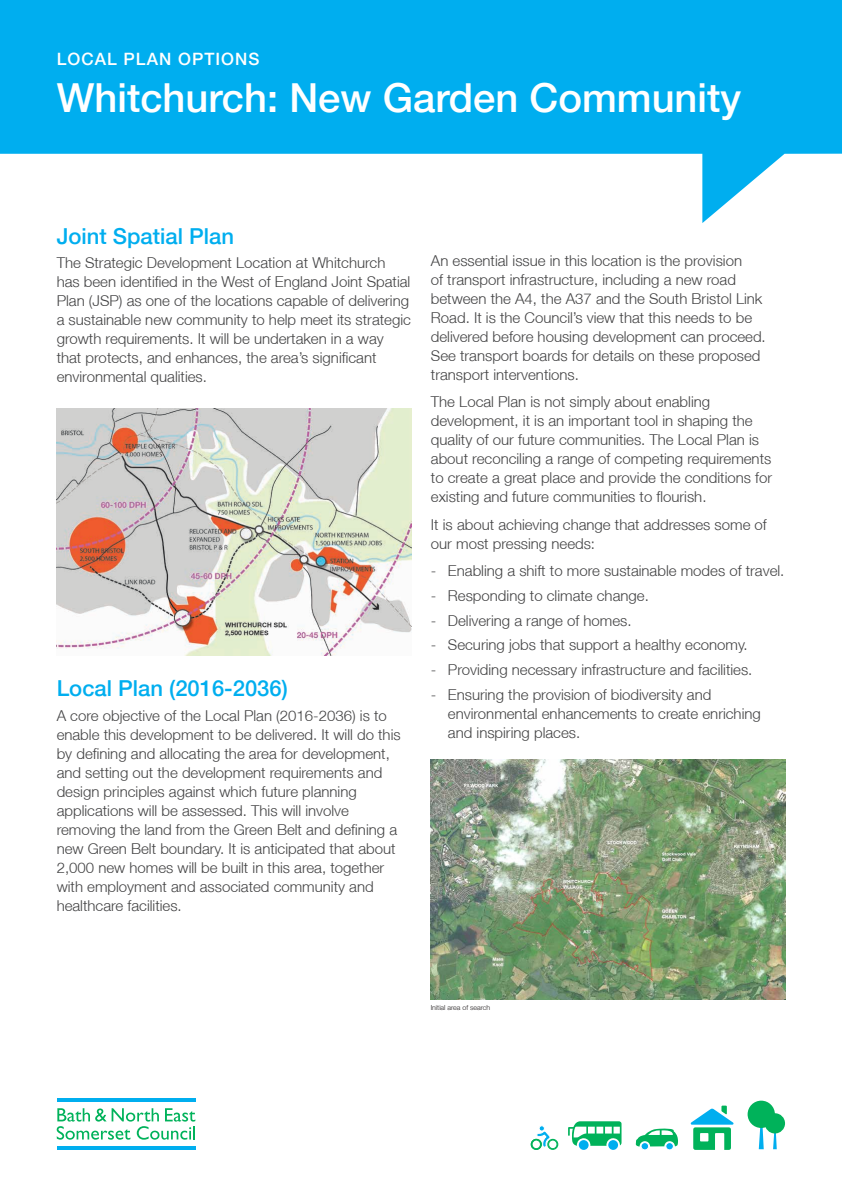
<style>
.page{position:relative;width:842px;height:1192px;background:#fff}
.page>*{position:absolute;margin:0;border:0;box-sizing:border-box;transform-origin:0 0}
.t1{font:500 40px "Helvetica Neue LT";color:#fff}
.t2{font:500 22px "Helvetica Neue LT";color:#00aeef}
.t3{font:500 17px "Helvetica Neue LT";letter-spacing:.06em;color:#fff}
.t4{font:300 15px/19px "Helvetica Neue LT";color:#414142}
.t5{font:300 7px "Helvetica Neue LT";color:#231f20}
</style>
<div class="page">
<svg style="left:0;top:0;width:842px;height:223px;fill:#00aeef"></svg>
<img style="left:57px;top:408px;width:354px;height:247px">
<svg style="left:773px;top:1133px;width:4px;height:16px"></svg>
<div style="left:765px;top:1113px;width:20px;height:20px;background:#00b25a;border-radius:50%"></div>
<svg style="left:759px;top:1128px;width:5px;height:21px"></svg>
<div style="left:747px;top:1101px;width:28px;height:27px;background:#00b25a;border-radius:50%"></div>
<svg style="left:690px;top:1106px;width:43px;height:44px"></svg>
<div style="left:641px;top:1143px;width:8px;height:7px;background:#00aeef;border-radius:50%"></div>
<div style="left:641px;top:1142px;width:8px;height:8px;border:1px solid #fff;border-radius:50%"></div>
<div style="left:666px;top:1143px;width:7px;height:7px;background:#00aeef;border-radius:50%"></div>
<div style="left:665px;top:1142px;width:9px;height:8px;border:1px solid #fff;border-radius:50%"></div>
<svg style="left:568px;top:1121px;width:53px;height:25px"></svg>
<div style="left:608px;top:1140px;width:10px;height:10px;background:#00aeef;border-radius:50%"></div>
<div style="left:579px;top:1140px;width:10px;height:10px;background:#00aeef;border-radius:50%"></div>
<svg style="left:531px;top:1126px;width:27px;height:24px"></svg>
<div style="left:548px;top:1140px;width:9px;height:9px;border:1px solid #00b25a;border-radius:50%"></div>
<div style="left:532px;top:1140px;width:9px;height:9px;border:1px solid #00b25a;border-radius:50%"></div>
<svg style="left:636px;top:1129px;width:42px;height:18px"></svg>
<hr style="left:57px;top:1147px;width:138px;height:3px;background:#00aeef">
<hr style="left:57px;top:1098px;width:138px;height:3px;background:#00aeef">
<svg style="left:57px;top:1108px;width:138px;height:32px"></svg>
<img style="left:431px;top:760px;width:354px;height:239px">
<p class="t3" style="left:57px;top:49px;width:204px">LOCAL PLAN OPTIONS</p>
<h1 class="t1" style="left:57px;top:73px;width:686px">Whitchurch: New Garden Community</h1>
<h2 class="t2" style="left:57px;top:223px;width:179px">Joint Spatial Plan</h2>
<p class="t4" style="left:57px;top:253px;width:356px">The Strategic Development Location at Whitchurch has been identified in the West of England Joint Spatial Plan (JSP) as one of the locations capable of delivering a sustainable new community to help meet its strategic growth requirements. It will be undertaken in a way that protects, and enhances, the area’s significant environmental qualities.</p>
<p class="t4" style="left:431px;top:251px;width:336px">An essential issue in this location is the provision<br>of transport infrastructure, including a new road between the A4, the A37 and the South Bristol Link Road. It is the Council’s view that this needs to be delivered before housing development can proceed.<br>See transport boards for details on these proposed transport interventions.</p>
<p class="t4" style="left:431px;top:392px;width:343px">The Local Plan is not simply about enabling development, it is an important tool in shaping the quality of our future communities. The Local Plan is about reconciling a range of competing requirements to create a great place and provide the conditions for existing and future communities to flourish.</p>
<p class="t4" style="left:431px;top:515px;width:337px">It is about achieving change that addresses some of our most pressing needs:</p>
<p class="t4" style="left:431px;top:561px;width:355px">- Enabling a shift to more sustainable modes of travel.</p>
<p class="t4" style="left:431px;top:586px;width:219px">- Responding to climate change.</p>
<p class="t4" style="left:431px;top:611px;width:202px">- Delivering a range of homes.</p>
<p class="t4" style="left:431px;top:635px;width:318px">- Securing jobs that support a healthy economy.</p>
<p class="t4" style="left:431px;top:660px;width:323px">- Providing necessary infrastructure and facilities.</p>
<p class="t4" style="left:448px;top:685px;width:314px;text-indent:-17px">- Ensuring the provision of biodiversity and environmental enhancements to create enriching and inspiring places.</p>
<h2 class="t2" style="left:57px;top:675px;width:233px">Local Plan (2016-2036)</h2>
<p class="t4" style="left:57px;top:705px;width:345px">A core objective of the Local Plan (2016-2036) is to enable this development to be delivered. It will do this by defining and allocating the area for development, and setting out the development requirements and design principles against which future planning applications will be assessed. This will involve removing the land from the Green Belt and defining a new Green Belt boundary. It is anticipated that about 2,000 new homes will be built in this area, together with employment and associated community and healthcare facilities.</p>
<p class="t5" style="left:431px;top:1003px;width:61px">Initial area of search</p>
</div>
